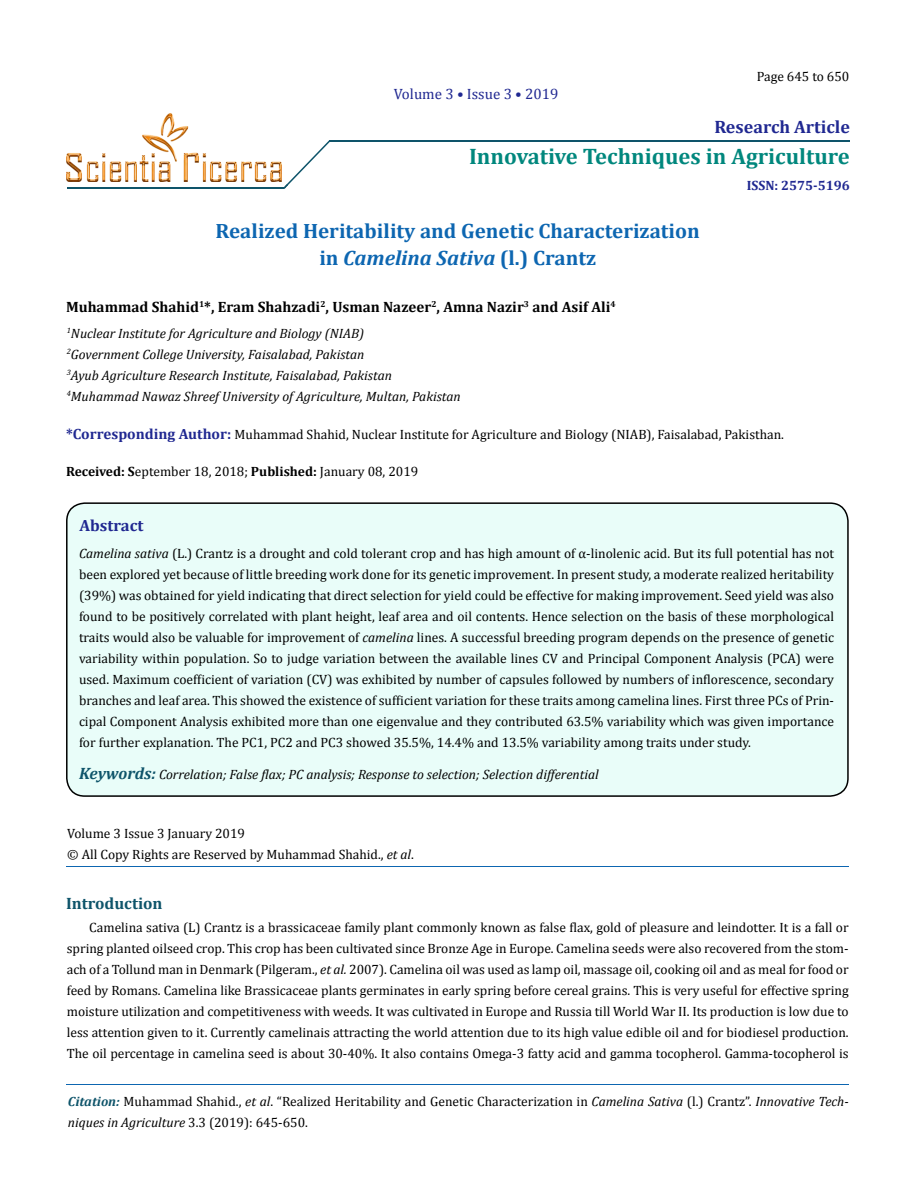
<style>
.page{position:relative;width:917px;height:1190px;background:#fff}
.page>*{position:absolute;margin:0;border:0;box-sizing:border-box;transform-origin:0 0}
.t1{font:700 22.5px "Cambria";color:#00877d}
.t2{font:700 20.85px/27px "Cambria";color:#0d66b1;text-align:center}
.t3{font:700 18px "Cambria";color:#202891}
.t4{font:700 16.5px "Cambria";color:#0e546a}
.t5{font:700 16.35px "Cambria";color:#202891}
.t6{font:700 15px "Cambria";color:#000}
.t7{font:15px "Cambria";color:#202891}
.t8{font:13.5px/21px "Cambria";color:#000;text-align:justify}
.t9{font:italic 13.5px/21px "Cambria";color:#000}
.t10{font:700 13.5px "Cambria";color:#202891}
.s1{font-style:italic}
.s2{font-weight:700;font-size:14.85px;color:#202891}
.s3{font-weight:700}
.s4{font-weight:700;font-size:16.5px;color:#0e546a}
.s5{font-weight:700;font-style:italic;font-size:13.35px;color:#0e546a}
</style>
<div class="page">
<div style="left:67px;top:503px;width:781px;height:293px;background:#e9fdf9;border-radius:18px"></div>
<div style="left:66px;top:502px;width:782px;height:294px;border:2px solid #000;border-radius:18px"></div>
<hr style="left:329px;top:140px;width:520px;height:2px;background:#0e546a">
<hr style="left:67px;top:187px;width:218px;height:1px;background:#0e546a">
<hr style="left:67px;top:1084px;width:781px;height:1px;background:#0d66b1">
<hr style="left:67px;top:866px;width:781px;height:1px;background:#0d66b1">
<img style="left:67px;top:113px;width:214px;height:69px">
<svg style="left:284px;top:140px;width:46px;height:49px"></svg>
<p class="t7" style="left:394px;top:85px;width:166px">Volume 3 • Issue 3 • 2019</p>
<p class="t8" style="left:756px;top:66px;width:94px">Page 645 to 650</p>
<h3 class="t3" style="left:714px;top:115px;width:137px">Research Article</h3>
<h1 class="t1" style="left:469px;top:142px;width:382px">Innovative Techniques in Agriculture</h1>
<h2 class="t2" style="left:216px;top:216px;width:485px">Realized Heritability and Genetic Characterization in <span class="s1">Camelina Sativa</span> (l.) Crantz</h2>
<p class="t6" style="left:66px;top:297px;width:551px">Muhammad Shahid<sup>1</sup>*, Eram Shahzadi<sup>2</sup>, Usman Nazeer<sup>2</sup>, Amna Nazir<sup>3</sup> and Asif Ali<sup>4</sup></p>
<p class="t9" style="left:67px;top:322px;width:395px"><sup>1</sup>Nuclear Institute for Agriculture and Biology (NIAB)<br><sup>2</sup>Government College University, Faisalabad, Pakistan<br><sup>3</sup>Ayub Agriculture Research Institute, Faisalabad, Pakistan <sup>4</sup>Muhammad Nawaz Shreef University of Agriculture, Multan, Pakistan</p>
<p class="t10" style="left:746px;top:177px;width:104px">ISSN: 2575-5196</p>
<p class="t8" style="left:66px;top:423px;width:719px"><span class="s2">*Corresponding Author:</span> Muhammad Shahid, Nuclear Institute for Agriculture and Biology (NIAB), Faisalabad, Pakisthan.</p>
<p class="t8" style="left:66px;top:461px;width:354px"><span class="s3">Received: S</span>eptember 18, 2018; <span class="s3">Published:</span> January 08, 2019</p>
<p class="t5" style="left:80px;top:516px;width:65px">Abstract</p>
<p class="t8" style="left:79px;top:543px;width:756px"><span class="s1">Camelina sativa</span> (L.) Crantz is a drought and cold tolerant crop and has high amount of α-linolenic acid. But its full potential has not been explored yet because of little breeding work done for its genetic improvement. In present study, a moderate realized heritability (39%) was obtained for yield indicating that direct selection for yield could be effective for making improvement. Seed yield was also found to be positively correlated with plant height, leaf area and oil contents. Hence selection on the basis of these morphological traits would also be valuable for improvement of <span class="s1">camelina</span> lines. A successful breeding program depends on the presence of genetic variability within population. So to judge variation between the available lines CV and Principal Component Analysis (PCA) were used. Maximum coefficient of variation (CV) was exhibited by number of capsules followed by numbers of inflorescence, secondary branches and leaf area. This showed the existence of sufficient variation for these traits among camelina lines. First three PCs of Prin&shy;cipal Component Analysis exhibited more than one eigenvalue and they contributed 63.5% variability which was given importance for further explanation. The PC1, PC2 and PC3 showed 35.5%, 14.4% and 13.5% variability among traits under study.</p>
<p class="t9" style="left:79px;top:763px;width:521px"><span class="s4">Keywords:</span> Correlation; False flax; PC analysis; Response to selection; Selection differential</p>
<p class="t8" style="left:67px;top:823px;width:348px">Volume 3 Issue 3 January 2019<br>© All Copy Rights are Reserved by Muhammad Shahid., <span class="s1">et al</span>.</p>
<p class="t4" style="left:66px;top:893px;width:98px">Introduction</p>
<p class="t8" style="left:67px;top:916px;width:783px;text-indent:23px">Camelina sativa (L) Crantz is a brassicaceae family plant commonly known as false flax, gold of pleasure and leindotter. It is a fall or spring planted oilseed crop. This crop has been cultivated since Bronze Age in Europe. Camelina seeds were also recovered from the stom&shy;ach of a Tollund man in Denmark (Pilgeram., <span class="s1">et al.</span> 2007). Camelina oil was used as lamp oil, massage oil, cooking oil and as meal for food or feed by Romans. Camelina like Brassicaceae plants germinates in early spring before cereal grains. This is very useful for effective spring moisture utilization and competitiveness with weeds. It was cultivated in Europe and Russia till World War II. Its production is low due to less attention given to it. Currently camelinais attracting the world attention due to its high value edible oil and for biodiesel production.<br>The oil percentage in camelina seed is about 30-40%. It also contains Omega-3 fatty acid and gamma tocopherol. Gamma-tocopherol is</p>
<p class="t8" style="left:68px;top:1091px;width:782px"><span class="s5">Citation:</span> Muhammad Shahid., <span class="s1">et al</span>. “Realized Heritability and Genetic Characterization in <span class="s1">Camelina Sativa</span> (l.) Crantz”. <span class="s1">Innovative Tech&shy;niques in Agriculture</span> 3.3 (2019): 645-650.</p>
</div>
